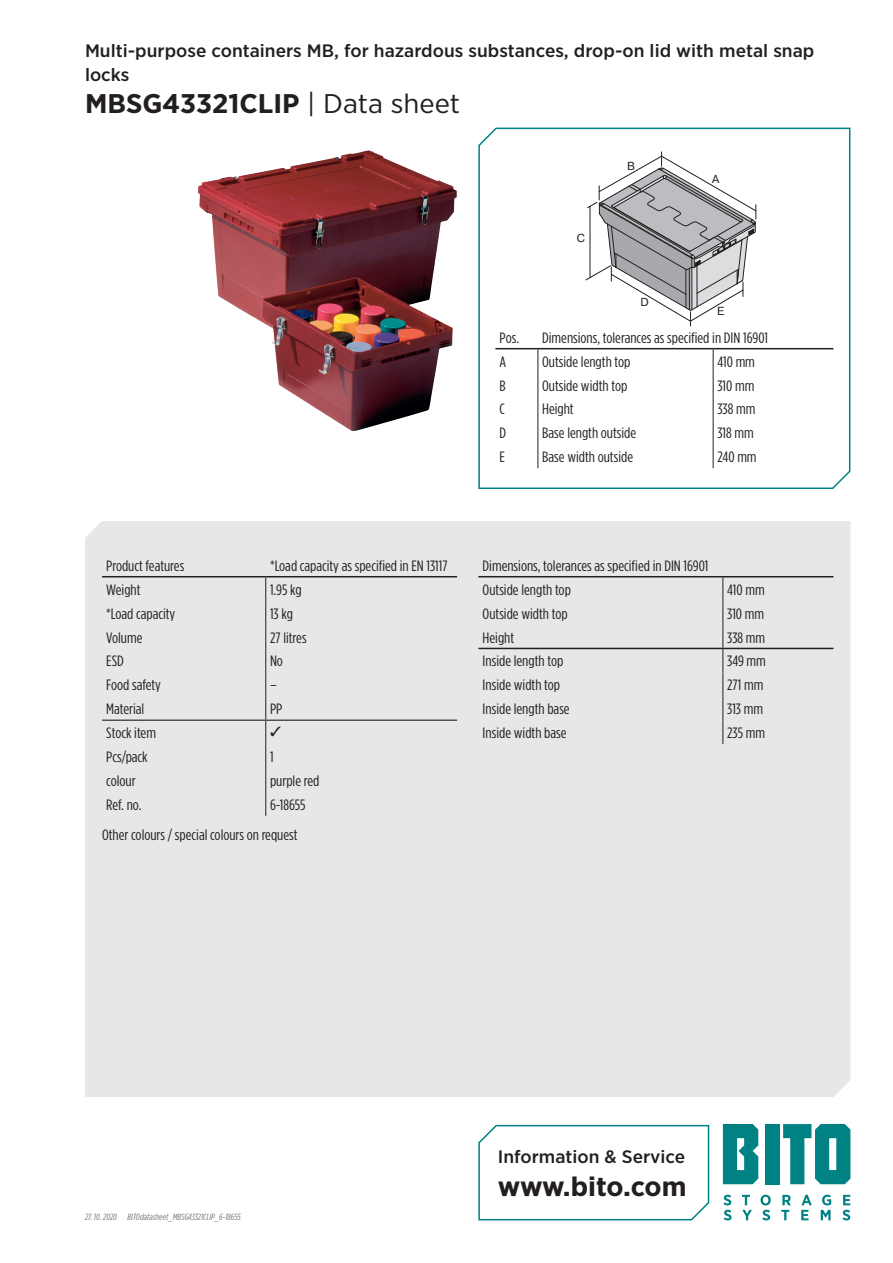
<style>
.page{position:relative;width:893px;height:1263px;background:#fff}
.page>*{position:absolute;margin:0;border:0;box-sizing:border-box;transform-origin:0 0}
.t1{font:700 27px "Gotham Narrow";color:#231f20;scale:1.1 1}
.t2{font:500 18px/24px "Gotham Narrow";color:#231f20;scale:1.1 1}
.t3{font:15px/23.9px "Gotham Condensed";color:#231f20;scale:1.1 1}
.t4{font:11.55px "Bito Pragmatica";color:#231f20}
.t5{font:italic 9px "Gotham Condensed";color:#76787b;scale:1.1 1}
.s1{font-weight:400}
</style>
<div class="page">
<div style="left:85px;top:521px;width:765px;height:576px;background:#e6e7e9"></div>
<div style="left:765px;top:1124px;width:15px;height:60px;background:#008183"></div>
<svg style="left:723px;top:1124px;width:35px;height:60px;background:#1e8f91"></svg>
<svg style="left:783px;top:1124px;width:67px;height:60px"></svg>
<svg style="left:723px;top:1195px;width:8px;height:25px"></svg>
<svg style="left:742px;top:1195px;width:10px;height:25px"></svg>
<svg style="left:761px;top:1195px;width:10px;height:25px"></svg>
<svg style="left:781px;top:1195px;width:10px;height:25px"></svg>
<svg style="left:801px;top:1195px;width:11px;height:25px"></svg>
<svg style="left:821px;top:1195px;width:10px;height:25px"></svg>
<svg style="left:842px;top:1195px;width:8px;height:25px"></svg>
<svg style="left:478px;top:1124px;width:232px;height:97px"></svg>
<svg style="left:478px;top:127px;width:373px;height:362px"></svg>
<hr style="left:102px;top:576px;width:164px;height:1px;background:#231f20">
<hr style="left:266px;top:576px;width:191px;height:1px;background:#231f20">
<hr style="left:102px;top:720px;width:164px;height:1px;background:#231f20">
<hr style="left:266px;top:720px;width:191px;height:1px;background:#231f20">
<hr style="left:478px;top:576px;width:245px;height:1px;background:#231f20">
<hr style="left:723px;top:576px;width:110px;height:1px;background:#231f20">
<hr style="left:478px;top:648px;width:245px;height:1px;background:#231f20">
<hr style="left:723px;top:648px;width:110px;height:1px;background:#231f20">
<svg style="left:722px;top:577px;width:1px;height:167px"></svg>
<img style="left:198px;top:150px;width:259px;height:281px">
<svg style="left:586px;top:152px;width:171px;height:174px"></svg>
<hr style="left:495px;top:348px;width:43px;height:1px;background:#231f20">
<hr style="left:538px;top:348px;width:175px;height:1px;background:#231f20">
<hr style="left:713px;top:348px;width:120px;height:1px;background:#231f20">
<svg style="left:537px;top:349px;width:1px;height:119px"></svg>
<svg style="left:713px;top:349px;width:1px;height:119px"></svg>
<svg style="left:265px;top:577px;width:16px;height:239px;background:#d8d9db"></svg>
<p class="t2" style="left:85px;top:38px;width:664px">Multi-purpose containers MB, for hazardous substances, drop-on lid with metal snap locks</p>
<h1 class="t1" style="left:85px;top:86px;width:343px">MBSG43321CLIP <span class="s1">| Data sheet</span></h1>
<p class="t4" style="left:577px;top:231px;width:10px">C</p>
<p class="t4" style="left:627px;top:159px;width:9px">B</p>
<p class="t4" style="left:640px;top:295px;width:10px">D</p>
<p class="t4" style="left:712px;top:172px;width:9px">A</p>
<p class="t4" style="left:717px;top:304px;width:9px">E</p>
<p class="t3" style="left:500px;top:325px;width:19px">Pos.</p>
<p class="t3" style="left:542px;top:325px;width:207px">Dimensions, tolerances as specified in DIN 16901</p>
<p class="t3" style="left:500px;top:349px;width:8px">A</p>
<p class="t3" style="left:542px;top:349px;width:82px">Outside length top</p>
<p class="t3" style="left:717px;top:349px;width:36px">410 mm</p>
<p class="t3" style="left:500px;top:373px;width:7px">B</p>
<p class="t3" style="left:542px;top:373px;width:79px">Outside width top</p>
<p class="t3" style="left:717px;top:373px;width:35px">310 mm</p>
<p class="t3" style="left:500px;top:397px;width:6px">C</p>
<p class="t3" style="left:542px;top:397px;width:30px">Height</p>
<p class="t3" style="left:717px;top:397px;width:36px">338 mm</p>
<p class="t3" style="left:500px;top:421px;width:8px">D</p>
<p class="t3" style="left:542px;top:421px;width:87px">Base length outside</p>
<p class="t3" style="left:717px;top:421px;width:35px">318 mm</p>
<p class="t3" style="left:500px;top:445px;width:6px">E</p>
<p class="t3" style="left:542px;top:445px;width:84px">Base width outside</p>
<p class="t3" style="left:717px;top:445px;width:37px">240 mm</p>
<p class="t3" style="left:106px;top:553px;width:72px">Product features</p>
<p class="t3" style="left:270px;top:553px;width:163px">*Load capacity as specified in EN 13117</p>
<p class="t3" style="left:106px;top:577px;width:33px">Weight</p>
<p class="t3" style="left:270px;top:577px;width:30px">1.95 kg</p>
<p class="t3" style="left:106px;top:601px;width:64px">*Load capacity</p>
<p class="t3" style="left:270px;top:601px;width:22px">13 kg</p>
<p class="t3" style="left:106px;top:625px;width:34px">Volume</p>
<p class="t3" style="left:270px;top:625px;width:35px">27 litres</p>
<p class="t3" style="left:106px;top:649px;width:17px">ESD</p>
<p class="t3" style="left:270px;top:649px;width:13px">No</p>
<p class="t3" style="left:106px;top:673px;width:51px">Food safety</p>
<p class="t3" style="left:270px;top:673px;width:8px">–</p>
<p class="t3" style="left:106px;top:697px;width:36px">Material</p>
<p class="t3" style="left:270px;top:697px;width:13px">PP</p>
<p class="t3" style="left:106px;top:721px;width:47px">Stock item</p>
<p class="t3" style="left:106px;top:745px;width:39px">Pcs/pack</p>
<p class="t3" style="left:270px;top:745px;width:5px">1</p>
<p class="t3" style="left:106px;top:769px;width:28px">colour</p>
<p class="t3" style="left:270px;top:769px;width:46px">purple red</p>
<p class="t3" style="left:106px;top:792px;width:34px">Ref. no.</p>
<p class="t3" style="left:270px;top:792px;width:34px">6-18655</p>
<p class="t3" style="left:102px;top:823px;width:179px">Other colours / special colours on request</p>
<p class="t3" style="left:483px;top:553px;width:207px">Dimensions, tolerances as specified in DIN 16901<br>Outside length top</p>
<p class="t3" style="left:727px;top:577px;width:36px">410 mm</p>
<p class="t3" style="left:483px;top:601px;width:79px">Outside width top</p>
<p class="t3" style="left:727px;top:601px;width:35px">310 mm</p>
<p class="t3" style="left:483px;top:625px;width:30px">Height</p>
<p class="t3" style="left:727px;top:625px;width:36px">338 mm</p>
<p class="t3" style="left:483px;top:649px;width:75px">Inside length top</p>
<p class="t3" style="left:727px;top:649px;width:37px">349 mm</p>
<p class="t3" style="left:483px;top:673px;width:72px">Inside width top</p>
<p class="t3" style="left:727px;top:673px;width:34px">271 mm</p>
<p class="t3" style="left:483px;top:697px;width:81px">Inside length base</p>
<p class="t3" style="left:727px;top:697px;width:34px">313 mm</p>
<p class="t3" style="left:483px;top:721px;width:78px">Inside width base</p>
<p class="t3" style="left:727px;top:721px;width:36px">235 mm</p>
<p class="t5" style="left:85px;top:1212px;width:31px">27. 10. 2020</p>
<p class="t5" style="left:128px;top:1212px;width:104px">BITOdatasheet_MBSG43321CLIP_6-18655</p>
<p class="t2" style="left:498px;top:1144px;width:172px">Information &amp; Service</p>
<h1 class="t1" style="left:498px;top:1169px;width:173px">www.bito.com</h1>
</div>
